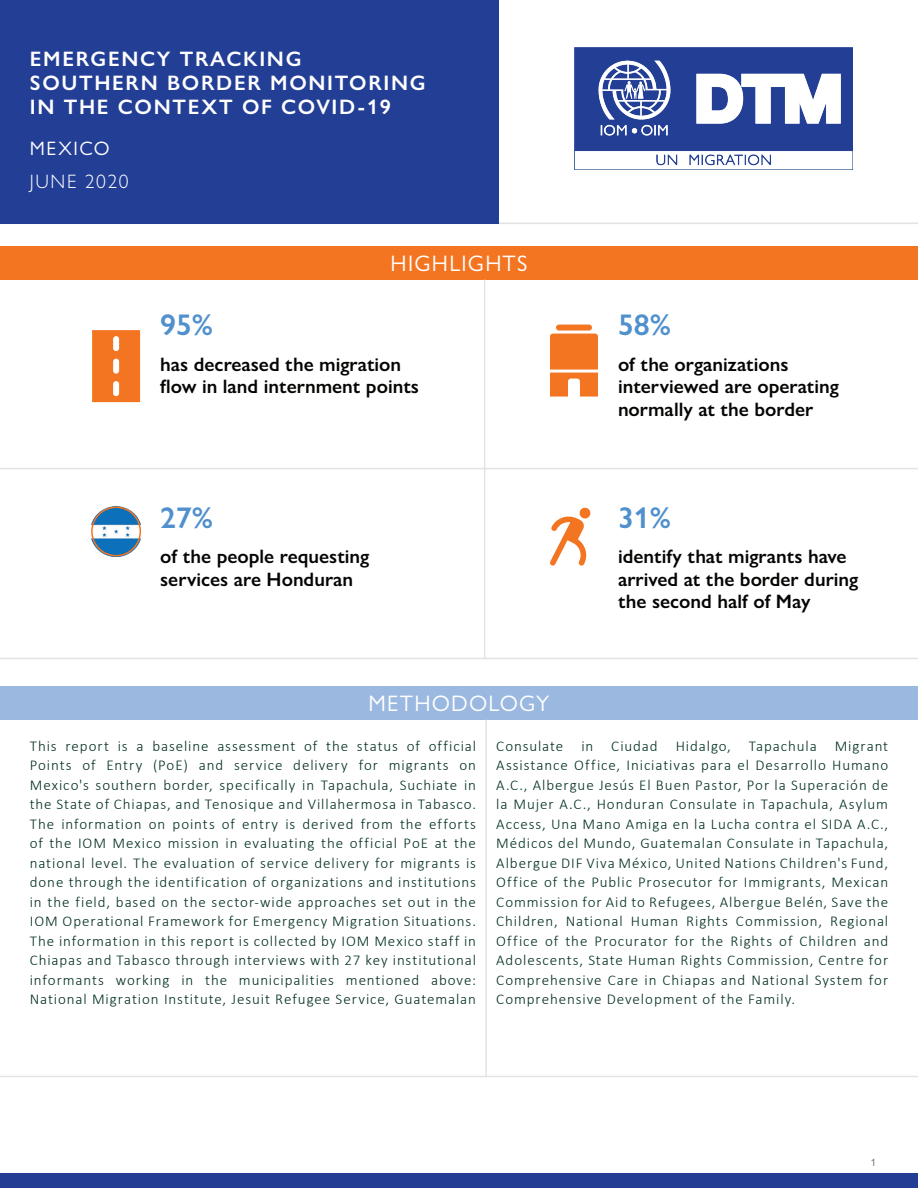
<style>
.page{position:relative;width:918px;height:1188px;background:#fff}
.page>*{position:absolute;margin:0;border:0;box-sizing:border-box;transform-origin:0 0}
.t1{font:600 30px "Gill Sans Nova";color:#5090cc}
.t2{font:22.5px "Gill Sans Nova";letter-spacing:.05em;color:#fff}
.t3{font:22.5px "Gill Sans Nova";letter-spacing:.005em;color:#fff}
.t4{font:600 21px/24px "Gill Sans Nova";letter-spacing:.08em;color:#fff}
.t5{font:600 19.5px/22.5px "Gill Sans Nova";color:#040503}
.t6{font:300 19.5px "Gill Sans Nova";letter-spacing:.08em;color:#fff}
.t7{font:19.5px "Gill Sans Nova";letter-spacing:.08em;color:#fff}
.t8{font:300 15px/19.5px "Calibri";letter-spacing:.06em;color:#002e20;text-align:justify}
.t9{font:10.5px "Gill Sans Nova";color:#696567}
</style>
<div class="page">
<hr style="left:0;top:223px;width:918px;height:1px;background:#e2e4e4">
<div style="left:0;top:0;width:499px;height:224px;background:#233e95"></div>
<div style="left:0;top:1173px;width:918px;height:15px;background:#233d95"></div>
<img style="left:575px;top:48px;width:277px;height:118px">
<div style="left:0;top:686px;width:918px;height:34px;background:#9ab8e0"></div>
<div style="left:0;top:246px;width:918px;height:33px;background:#f47521"></div>
<hr style="left:0;top:1076px;width:918px;height:1px;background:#e2e4e4">
<hr style="left:0;top:468px;width:918px;height:1px;background:#e2e4e4">
<hr style="left:0;top:658px;width:918px;height:1px;background:#e2e4e4">
<hr style="left:485px;top:720px;width:2px;height:356px;background:#e2e4e4">
<svg style="left:92px;top:330px;width:48px;height:72px;background:#f47f31"></svg>
<img style="left:91px;top:506px;width:50px;height:51px">
<svg style="left:550px;top:507px;width:41px;height:59px"></svg>
<div style="left:556px;top:325px;width:36px;height:6px;background:#f47521;border-radius:3px"></div>
<svg style="left:550px;top:334px;width:48px;height:63px;background:#f5863c"></svg>
<hr style="left:484px;top:280px;width:1px;height:379px;background:#e2e4e4">
<div style="left:91px;top:507px;width:50px;height:49px;border:2px solid #f47521;border-radius:50%"></div>
<h3 class="t4" style="left:30px;top:47px;width:397px">EMERGENCY TRACKING<br>SOUTHERN BORDER MONITORING<br>IN THE CONTEXT OF COVID-19</h3>
<h3 class="t7" style="left:30px;top:136px;width:81px">MEXICO</h3>
<h3 class="t6" style="left:30px;top:169px;width:100px">JUNE 2020</h3>
<h1 class="t1" style="left:160px;top:307px;width:55px">95%</h1>
<h2 class="t3" style="left:383px;top:249px;width:154px">BACKGROUND</h2>
<h2 class="t2" style="left:391px;top:249px;width:138px">HIGHLIGHTS</h2>
<h3 class="t5" style="left:160px;top:353px;width:260px">has decreased the migration flow in land internment points</h3>
<h1 class="t1" style="left:160px;top:499px;width:55px">27%</h1>
<h3 class="t5" style="left:160px;top:545px;width:211px">of the people requesting services are Honduran</h3>
<h2 class="t2" style="left:368px;top:690px;width:183px">METHODOLOGY</h2>
<h1 class="t1" style="left:618px;top:307px;width:55px">58%</h1>
<h3 class="t5" style="left:618px;top:353px;width:222px">of the organizations interviewed are operating normally at the border</h3>
<h1 class="t1" style="left:618px;top:499px;width:55px">31%</h1>
<h3 class="t5" style="left:618px;top:545px;width:242px">identify that migrants have arrived at the border during the second half of May</h3>
<p class="t8" style="left:30px;top:736px;width:448px">This report is a baseline assessment of the status of official Points of Entry (PoE) and service delivery for migrants on Mexico's southern border, specifically in Tapachula, Suchiate in the State of Chiapas, and Tenosique and Villahermosa in Tabasco.<br>The information on points of entry is derived from the efforts of the IOM Mexico mission in evaluating the official PoE at the national level. The evaluation of service delivery for migrants is done through the identification of organizations and institutions in the field, based on the sector-wide approaches set out in the IOM Operational Framework for Emergency Migration Situations.<br>The information in this report is collected by IOM Mexico staff in Chiapas and Tabasco through interviews with 27 key institutional informants working in the municipalities mentioned above:<br>National Migration Institute, Jesuit Refugee Service, Guatemalan</p>
<p class="t8" style="left:496px;top:736px;width:394px">Consulate in Ciudad Hidalgo, Tapachula Migrant Assistance Office, Iniciativas para el Desarrollo Humano A.C., Albergue Jesús El Buen Pastor, Por la Superación de la Mujer A.C., Honduran Consulate in Tapachula, Asylum Access, Una Mano Amiga en la Lucha contra el SIDA A.C., Médicos del Mundo, Guatemalan Consulate in Tapachula, Albergue DIF Viva México, United Nations Children's Fund, Office of the Public Prosecutor for Immigrants, Mexican Commission for Aid to Refugees, Albergue Belén, Save the Children, National Human Rights Commission, Regional Office of the Procurator for the Rights of Children and Adolescents, State Human Rights Commission, Centre for Comprehensive Care in Chiapas and National System for Comprehensive Development of the Family.</p>
<p class="t9" style="left:871px;top:1156px;width:7px">1</p>
</div>
